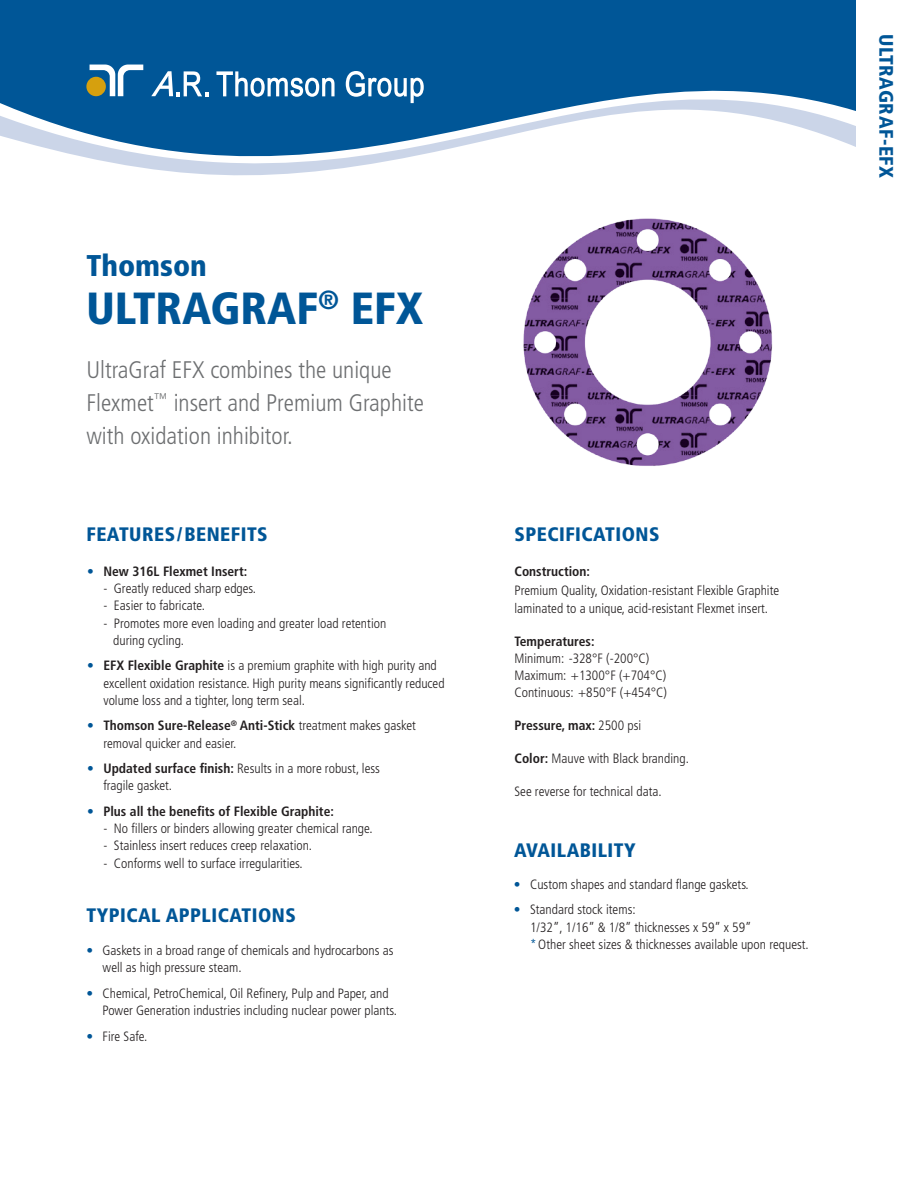
<style>
.page{position:relative;width:918px;height:1188px;background:#fff}
.page>*{position:absolute;margin:0;border:0;box-sizing:border-box;transform-origin:0 0}
.t1{font:900 condensed 45px "Frutiger LT Std";color:#005697}
.t2{font:900 condensed 30px "Frutiger LT Std";color:#005697}
.t3{font:300 condensed 24px/33px "Frutiger LT Std";color:#6d6f71}
.t4{font:900 condensed 19.5px "Frutiger LT Std";letter-spacing:.025em;color:#005697}
.t5{font:300 condensed 13.5px/17.2px "Frutiger LT Std";color:#231f20}
.t6{font:700 condensed 13.5px "Frutiger LT Std";color:#231f20}
.s1{font-weight:300;color:#005697}
.s2{color:#005697}
.s3{font-weight:700}
.s4{font-weight:300}
</style>
<div class="page">
<svg style="left:0;top:0;width:856px;height:176px;fill:#005697"></svg>
<svg style="left:216px;top:71px;width:119px;height:26px"></svg>
<svg style="left:346px;top:71px;width:78px;height:32px"></svg>
<svg style="left:151px;top:71px;width:57px;height:25px"></svg>
<svg style="left:86px;top:65px;width:57px;height:31px"></svg>
<img style="left:523px;top:218px;width:250px;height:248px">
<p class="t2" style="left:86px;top:247px;width:122px">Thomson</p>
<p class="t1" style="left:86px;top:281px;width:338px">ULTRAGRAF<sup>®</sup> EFX</p>
<p class="t3" style="left:86px;top:354px;width:307px">UltraGraf EFX combines the unique</p>
<p class="t3" style="left:86px;top:387px;width:339px">Flexmet<sup>™</sup> insert and Premium Graphite with oxidation inhibitor.</p>
<p class="t4" style="left:87px;top:522px;width:183px">FEATURES/BENEFITS</p>
<p class="t6" style="left:87px;top:563px;width:162px"><span class="s1">•</span> New 316L Flexmet Insert:</p>
<p class="t5" style="left:103px;top:580px;width:154px">- Greatly reduced sharp edges.</p>
<p class="t5" style="left:103px;top:597px;width:103px">- Easier to fabricate.</p>
<p class="t5" style="left:113px;top:615px;width:275px;text-indent:-10px">- Promotes more even loading and greater load retention during cycling.</p>
<p class="t5" style="left:103px;top:657px;width:343px;text-indent:-16px"><span class="s2">•</span> <span class="s3">EFX Flexible Graphite</span> is a premium graphite with high purity and excellent oxidation resistance. High purity means significantly reduced volume loss and a tighter, long term seal.</p>
<p class="t5" style="left:103px;top:717px;width:314px;text-indent:-16px"><span class="s2">•</span> <span class="s3">Thomson Sure-Release</span><sup>®</sup> <span class="s3">Anti-Stick</span> treatment makes gasket removal quicker and easier.</p>
<p class="t5" style="left:103px;top:760px;width:278px;text-indent:-16px"><span class="s2">•</span> <span class="s3">Updated surface finish:</span> Results in a more robust, less fragile gasket.</p>
<p class="t6" style="left:87px;top:803px;width:248px"><span class="s1">•</span> Plus all the benefits of Flexible Graphite:</p>
<p class="t5" style="left:103px;top:820px;width:271px">- No fillers or binders allowing greater chemical range.</p>
<p class="t5" style="left:103px;top:837px;width:210px">- Stainless insert reduces creep relaxation.</p>
<p class="t5" style="left:103px;top:855px;width:201px">- Conforms well to surface irregularities.</p>
<p class="t4" style="left:87px;top:903px;width:211px">TYPICAL APPLICATIONS</p>
<p class="t5" style="left:103px;top:942px;width:292px;text-indent:-16px"><span class="s2">•</span> Gaskets in a broad range of chemicals and hydrocarbons as well as high pressure steam.</p>
<p class="t5" style="left:103px;top:985px;width:296px;text-indent:-16px"><span class="s2">•</span> Chemical, PetroChemical, Oil Refinery, Pulp and Paper, and<br>Power Generation industries including nuclear power plants.</p>
<p class="t5" style="left:86px;top:1028px;width:62px"><span class="s2">•</span> Fire Safe.</p>
<p class="t4" style="left:514px;top:522px;width:147px">SPECIFICATIONS</p>
<p class="t6" style="left:514px;top:563px;width:77px">Construction:</p>
<p class="t5" style="left:514px;top:582px;width:266px">Premium Quality, Oxidation-resistant Flexible Graphite laminated to a unique, acid-resistant Flexmet insert.</p>
<p class="t6" style="left:514px;top:633px;width:82px">Temperatures:</p>
<p class="t5" style="left:514px;top:650px;width:136px">Minimum: -328°F (-200°C)</p>
<p class="t5" style="left:514px;top:667px;width:153px">Maximum: +1300°F (+704°C)</p>
<p class="t5" style="left:514px;top:684px;width:154px">Continuous: +850°F (+454°C)</p>
<p class="t6" style="left:514px;top:718px;width:128px">Pressure, max: <span class="s4">2500 psi</span></p>
<p class="t5" style="left:514px;top:750px;width:176px"><span class="s3">Color:</span> Mauve with Black branding.</p>
<p class="t5" style="left:514px;top:783px;width:149px">See reverse for technical data.</p>
<p class="t4" style="left:514px;top:839px;width:123px">AVAILABILITY</p>
<p class="t5" style="left:514px;top:876px;width:236px"><span class="s2">•</span> Custom shapes and standard flange gaskets.</p>
<p class="t5" style="left:514px;top:901px;width:123px"><span class="s2">•</span> Standard stock items:</p>
<p class="t5" style="left:530px;top:919px;width:223px">1/32”, 1/16” &amp; 1/8” thicknesses x 59” x 59”</p>
<p class="t5" style="left:530px;top:936px;width:280px"><span class="s2">*</span>Other sheet sizes &amp; thicknesses available upon request.</p>
<p class="t4" style="left:898px;top:34px;width:146px;rotate:90deg">ULTRAGRAF-EFX</p>
</div>
